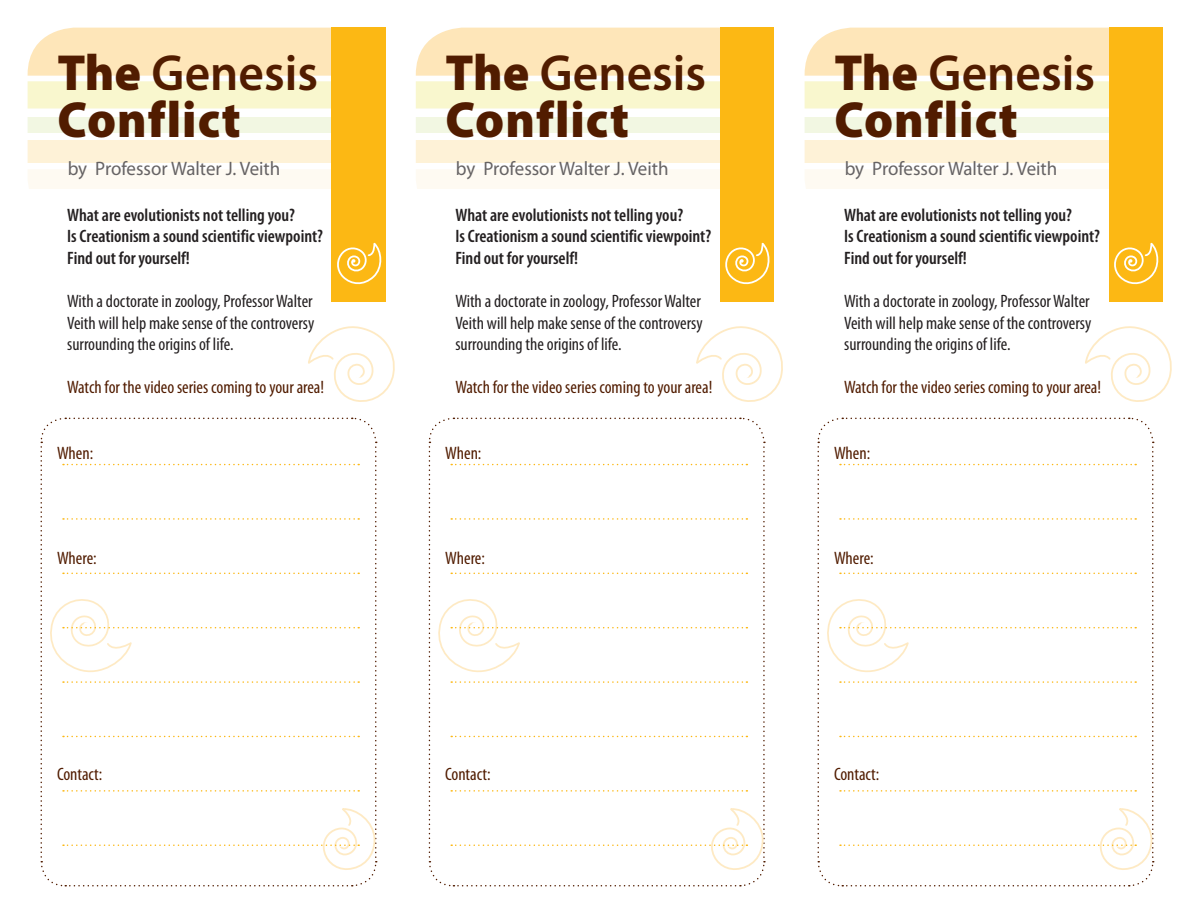
<style>
.page{position:relative;width:1188px;height:918px;background:#fff}
.page>*{position:absolute;margin:0;border:0;box-sizing:border-box;transform-origin:0 0}
.t1{font:900 51px/46.5px "Myriad Pro";letter-spacing:.02em;color:#511c00}
.t2{font:19.5px "Myriad Pro";color:#666364}
.body{font:condensed 18px/21.6px "Myriad Pro";color:#231f20;text-align:justify}
.body-2{font:600 condensed 18px/21.6px "Myriad Pro";color:#231f20}
.body-3{font:condensed 18px "Myriad Pro";color:#511c00}
.s1{font-weight:600}
</style>
<div class="page">
<div style="left:28px;top:81px;width:358px;height:28px;background:#f9f7ce"></div>
<div style="left:28px;top:117px;width:358px;height:16px;background:#f2f7e2"></div>
<div style="left:28px;top:28px;width:358px;height:48px;background:#fee6b9"></div>
<div style="left:28px;top:140px;width:358px;height:23px;background:#fef2d7"></div>
<div style="left:28px;top:169px;width:358px;height:20px;background:#fefaf2"></div>
<div style="left:332px;top:27px;width:54px;height:274px;background:#fcb814"></div>
<svg style="left:337px;top:242px;width:45px;height:43px"></svg>
<svg style="left:308px;top:326px;width:87px;height:76px"></svg>
<svg style="left:40px;top:417px;width:337px;height:470px"></svg>
<div style="left:416px;top:81px;width:358px;height:28px;background:#f9f7ce"></div>
<div style="left:416px;top:117px;width:358px;height:16px;background:#f2f7e2"></div>
<div style="left:416px;top:28px;width:358px;height:48px;background:#fee6b9"></div>
<div style="left:416px;top:140px;width:358px;height:23px;background:#fef2d7"></div>
<div style="left:416px;top:169px;width:358px;height:20px;background:#fefaf2"></div>
<div style="left:720px;top:27px;width:54px;height:274px;background:#fcb814"></div>
<svg style="left:725px;top:242px;width:45px;height:43px"></svg>
<svg style="left:696px;top:326px;width:87px;height:76px"></svg>
<svg style="left:428px;top:417px;width:337px;height:470px"></svg>
<div style="left:805px;top:81px;width:358px;height:28px;background:#f9f7ce"></div>
<div style="left:805px;top:117px;width:358px;height:16px;background:#f2f7e2"></div>
<div style="left:805px;top:28px;width:358px;height:48px;background:#fee6b9"></div>
<div style="left:805px;top:140px;width:358px;height:23px;background:#fef2d7"></div>
<div style="left:805px;top:169px;width:358px;height:20px;background:#fefaf2"></div>
<div style="left:1109px;top:27px;width:54px;height:274px;background:#fcb814"></div>
<svg style="left:1114px;top:242px;width:45px;height:43px"></svg>
<svg style="left:1085px;top:326px;width:87px;height:76px"></svg>
<svg style="left:817px;top:417px;width:337px;height:470px"></svg>
<p class="t1" style="left:57px;top:51px;width:262px">The <span class="s1">Genesis<br></span>Conflict</p>
<p class="t2" style="left:68px;top:157px;width:214px">by Professor Walter J. Veith</p>
<p class="t1" style="left:446px;top:51px;width:262px">The <span class="s1">Genesis<br></span>Conflict</p>
<p class="t2" style="left:456px;top:157px;width:214px">by Professor Walter J. Veith</p>
<p class="t1" style="left:834px;top:51px;width:262px">The <span class="s1">Genesis<br></span>Conflict</p>
<p class="t2" style="left:845px;top:157px;width:214px">by Professor Walter J. Veith</p>
<p class="body-2" style="left:67px;top:204px;width:257px">What are evolutionists not telling you?<br>Is Creationism a sound scientific viewpoint?<br>Find out for yourself!</p>
<p class="body" style="left:67px;top:290px;width:249px">With a doctorate in zoology, Professor Walter Veith will help make sense of the controversy surrounding the origins of life.</p>
<p class="body-3" style="left:67px;top:376px;width:259px">Watch for the video series coming to your area!</p>
<p class="body-2" style="left:455px;top:204px;width:257px">What are evolutionists not telling you?<br>Is Creationism a sound scientific viewpoint?<br>Find out for yourself!</p>
<p class="body" style="left:455px;top:290px;width:249px">With a doctorate in zoology, Professor Walter Veith will help make sense of the controversy surrounding the origins of life.</p>
<p class="body-3" style="left:455px;top:376px;width:259px">Watch for the video series coming to your area!</p>
<p class="body-2" style="left:844px;top:204px;width:257px">What are evolutionists not telling you?<br>Is Creationism a sound scientific viewpoint?<br>Find out for yourself!</p>
<p class="body" style="left:844px;top:290px;width:249px">With a doctorate in zoology, Professor Walter Veith will help make sense of the controversy surrounding the origins of life.</p>
<p class="body-3" style="left:844px;top:376px;width:259px">Watch for the video series coming to your area!</p>
<p class="body-3" style="left:57px;top:442px;width:38px">When:</p>
<p class="body-3" style="left:445px;top:442px;width:38px">When:</p>
<p class="body-3" style="left:834px;top:442px;width:38px">When:</p>
<p class="body-3" style="left:57px;top:547px;width:41px">Where:</p>
<p class="body-3" style="left:445px;top:547px;width:41px">Where:</p>
<p class="body-3" style="left:834px;top:547px;width:41px">Where:</p>
<p class="body-3" style="left:57px;top:763px;width:47px">Contact:</p>
<p class="body-3" style="left:445px;top:763px;width:47px">Contact:</p>
<p class="body-3" style="left:834px;top:763px;width:47px">Contact:</p>
</div>
